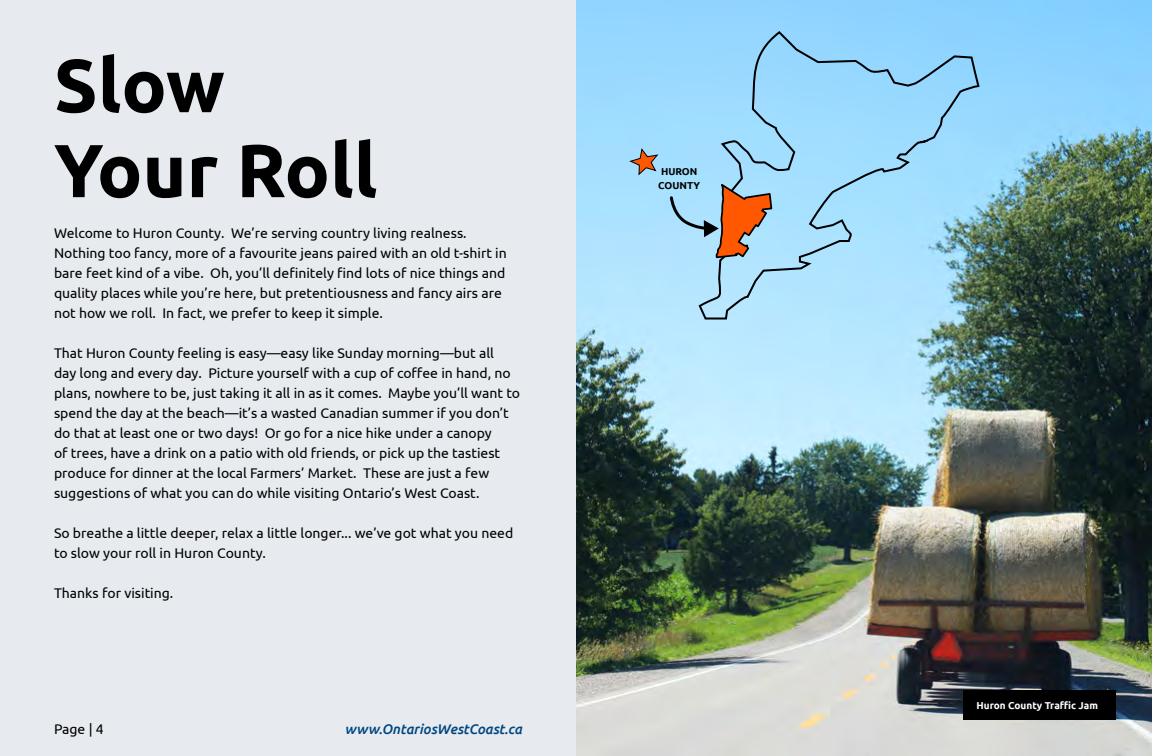
<style>
.page{position:relative;width:1152px;height:756px;background:#fff}
.page>*{position:absolute;margin:0;border:0;box-sizing:border-box;transform-origin:0 0}
.Title_01__75_Point{font:700 75px/85px "Ubuntu";color:#000}
.Heading_02__18_Point{font:14px/20px "Ubuntu";color:#000}
.Heading_02__18_Point-2{font:italic 500 14px "Ubuntu";color:#00467f}
.Body{font:700 10px "Ubuntu";color:#fff}
.Body-2{font:700 10px "Ubuntu";color:#000}
</style>
<div class="page">
<img style="left:576px;top:0;width:576px;height:756px">
<div style="left:0;top:0;width:576px;height:756px;background:#e7ebf0"></div>
<svg style="left:697px;top:32px;width:284px;height:289px;background:#9bd4f3"></svg>
<svg style="left:628px;top:148px;width:32px;height:29px"></svg>
<svg style="left:668px;top:163px;width:105px;height:105px;background:#adb8be"></svg>
<div style="left:963px;top:690px;width:153px;height:30px;background:#000"></div>
<p class="Title_01__75_Point" style="left:54px;top:42px;width:325px">Slow<br>Your Roll</p>
<p class="Heading_02__18_Point" style="left:54px;top:222px;width:454px">Welcome to Huron County. We’re serving country living realness.<br>Nothing too fancy, more of a favourite jeans paired with an old t-shirt in bare feet kind of a vibe. Oh, you’ll definitely find lots of nice things and quality places while you’re here, but pretentiousness and fancy airs are not how we roll. In fact, we prefer to keep it simple.</p>
<p class="Heading_02__18_Point" style="left:54px;top:342px;width:468px">That Huron County feeling is easy—easy like Sunday morning—but all<br>day long and every day. Picture yourself with a cup of coffee in hand, no plans, nowhere to be, just taking it all in as it comes. Maybe you’ll want to spend the day at the beach—it’s a wasted Canadian summer if you don’t do that at least one or two days! Or go for a nice hike under a canopy<br>of trees, have a drink on a patio with old friends, or pick up the tastiest produce for dinner at the local Farmers’ Market. These are just a few suggestions of what you can do while visiting Ontario’s West Coast.</p>
<p class="Heading_02__18_Point" style="left:54px;top:522px;width:461px">So breathe a little deeper, relax a little longer... we’ve got what you need to slow your roll in Huron County.</p>
<p class="Heading_02__18_Point" style="left:54px;top:582px;width:121px">Thanks for visiting.</p>
<p class="Heading_02__18_Point" style="left:54px;top:718px;width:51px">Page | 4</p>
<p class="Heading_02__18_Point-2" style="left:345px;top:720px;width:179px">www.OntariosWestCoast.ca</p>
<p class="Body-2" style="left:661px;top:166px;width:38px">HURON</p>
<p class="Body-2" style="left:658px;top:180px;width:43px">COUNTY</p>
<p class="Body" style="left:976px;top:699px;width:123px">Huron County Traffic Jam</p>
</div>
